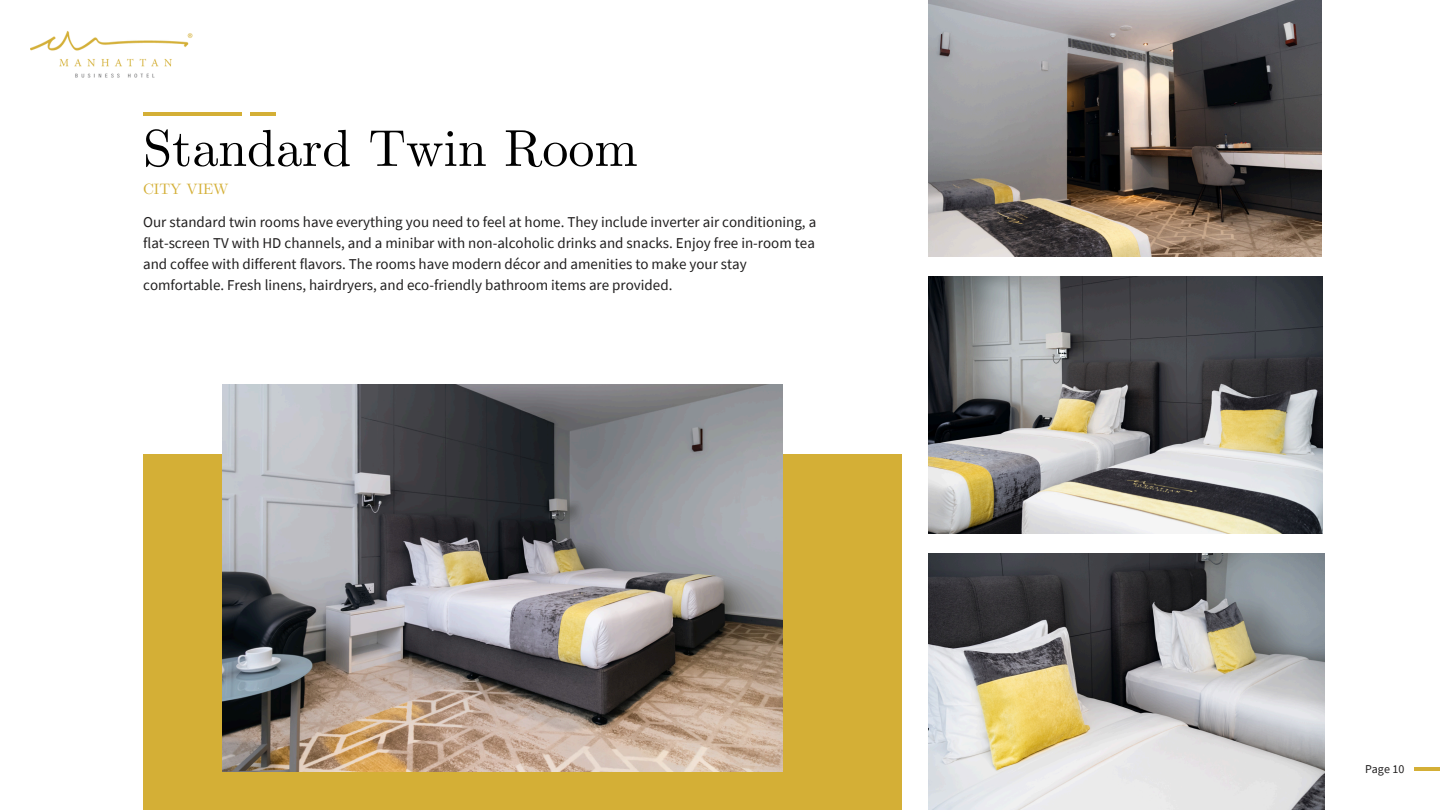
<style>
.page{position:relative;width:1440px;height:810px;background:#fff}
.page>*{position:absolute;margin:0;border:0;box-sizing:border-box;transform-origin:0 0}
.t1{font:52.1px "CMU Serif";color:#000}
.t2{font:15px/21px "Source Sans Pro";color:#201e1e}
.t3{font:15px "CMU Serif";color:#d4af36}
.t4{font:12px "Source Sans Pro";color:#201e1e}
</style>
<div class="page">
<hr style="left:1414px;top:768px;width:26px;height:3px;background:#d4af36">
<img style="left:928px;top:0;width:393px;height:256px">
<img style="left:928px;top:277px;width:395px;height:256px">
<img style="left:928px;top:553px;width:396px;height:257px">
<div style="left:143px;top:455px;width:759px;height:355px;background:#d4af36"></div>
<hr style="left:143px;top:112px;width:98px;height:4px;background:#d4af36">
<hr style="left:250px;top:112px;width:26px;height:4px;background:#d4af36">
<img style="left:223px;top:384px;width:560px;height:387px">
<img style="left:30px;top:31px;width:162px;height:47px">
<h1 class="t1" style="left:143px;top:117px;width:496px">Standard Twin Room</h1>
<h3 class="t3" style="left:143px;top:180px;width:87px">CITY VIEW</h3>
<h2 class="t2" style="left:143px;top:211px;width:675px">Our standard twin rooms have everything you need to feel at home. They include inverter air conditioning, a flat-screen TV with HD channels, and a minibar with non-alcoholic drinks and snacks. Enjoy free in-room tea and coffee with different flavors. The rooms have modern décor and amenities to make your stay comfortable. Fresh linens, hairdryers, and eco-friendly bathroom items are provided.</h2>
<p class="t4" style="left:1365px;top:761px;width:41px">Page 10</p>
</div>
